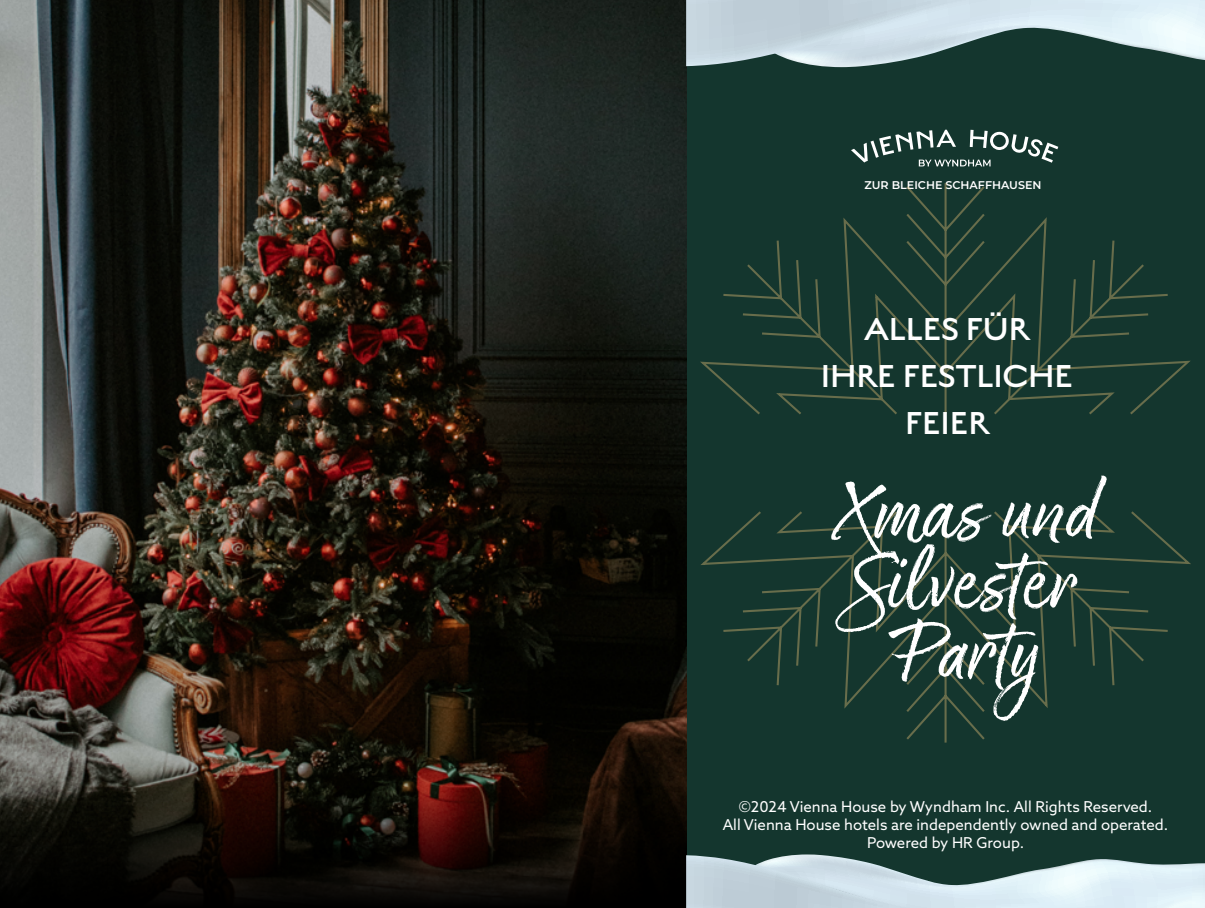
<style>
.page{position:relative;width:1205px;height:908px;background:#fff}
.page>*{position:absolute;margin:0;border:0;box-sizing:border-box;transform-origin:0 0}
.t1{font:93.75px/70.2px "Good Karma";color:#fff;text-align:center}
.t2{font:300 35.5px/47.2px "English Grotesque";letter-spacing:-.04em;color:#fff;text-align:center}
.t3{font:15px/18px "Azo Sans";color:#fff;text-align:center}
.t4{font:100 11.25px "Montserrat";color:#fff}
</style>
<div class="page">
<div style="left:686px;top:0;width:519px;height:907px;background:#14362e"></div>
<img style="left:0;top:0;width:686px;height:787px">
<svg style="left:0;top:787px;width:686px;height:120px;background:#110a06"></svg>
<svg style="left:686px;top:854px;width:519px;height:53px"></svg>
<svg style="left:851px;top:130px;width:207px;height:36px"></svg>
<svg style="left:686px;top:0;width:519px;height:67px"></svg>
<svg style="left:700px;top:183px;width:491px;height:560px"></svg>
<p class="t4" style="left:864px;top:177px;width:179px">ZUR BLEICHE SCHAFFHAUSEN</p>
<h2 class="t2" style="left:820px;top:304px;width:255px">ALLES FÜR<br>IHRE FESTLICHE<br>FEIER</h2>
<h1 class="t1" style="left:831px;top:484px;width:267px">Xmas und<br>Silvester<br>Party</h1>
<p class="t3" style="left:723px;top:796px;width:447px">©2024 Vienna House by Wyndham Inc. All Rights Reserved.<br>All Vienna House hotels are independently owned and operated.<br>Powered by HR Group.</p>
</div>
